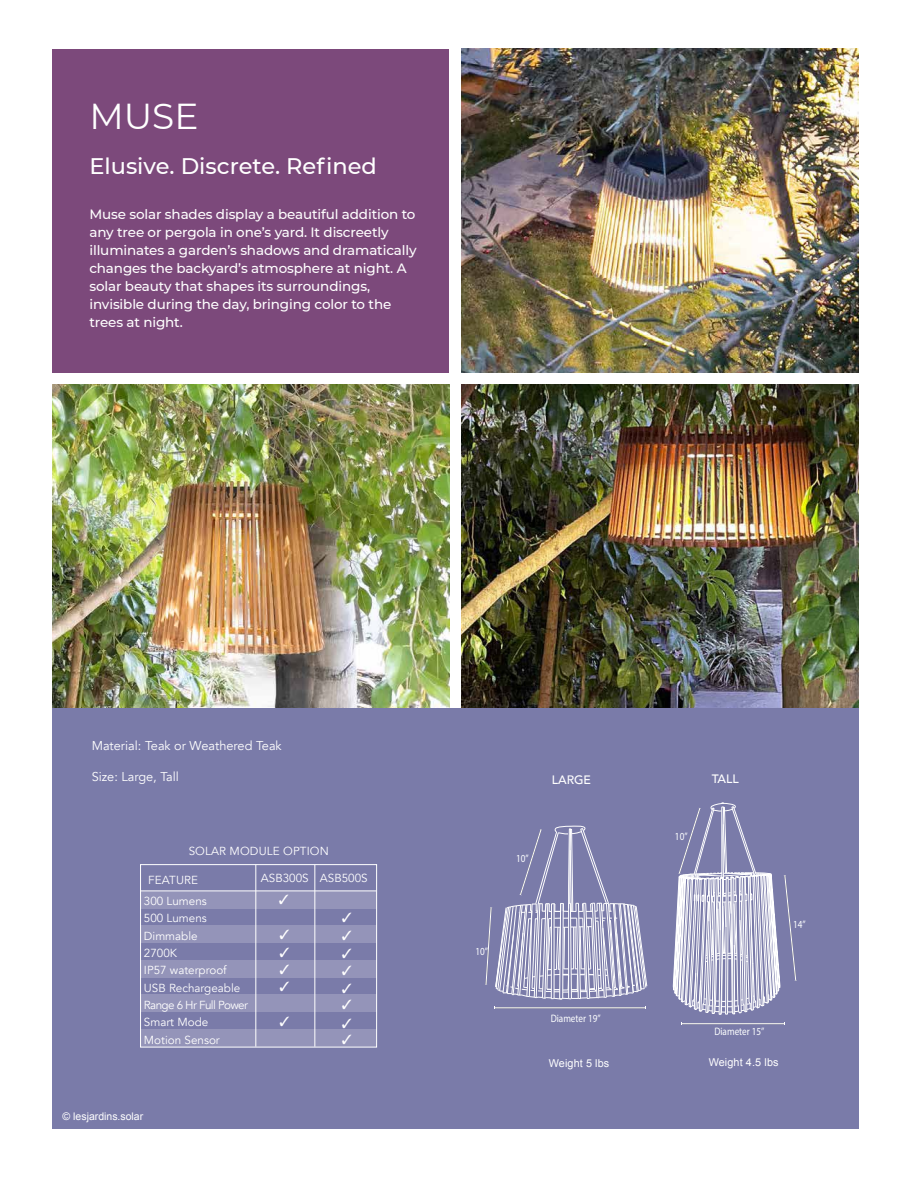
<style>
.page{position:relative;width:918px;height:1188px;background:#fff}
.page>*{position:absolute;margin:0;border:0;box-sizing:border-box;transform-origin:0 0}
.t1{font:36px "Montserrat";color:#fff}
.t2{font:500 22.5px "Montserrat";color:#fff}
.t3{font:500 13.5px/18px "Montserrat";letter-spacing:-.01em;color:#fff}
.t4{font:12.75px "Avenir";color:#fff}
.t5{font:500 12.15px "Avenir";color:#fff}
.t6{font:11.7px/17.4px "Avenir";color:#fff}
.t7{font:10.8px "Myriad Pro";color:#fdffff;scale:.85 1}
.t8{font:10.8px "Arial";letter-spacing:.01em;color:#fff}
.t9{font:10.5px "Arial";color:#fff}
</style>
<div class="page">
<div style="left:52px;top:49px;width:397px;height:324px;background:#7c497b"></div>
<img style="left:462px;top:385px;width:397px;height:323px">
<img style="left:52px;top:384px;width:397px;height:324px">
<img style="left:462px;top:49px;width:397px;height:324px">
<div style="left:52px;top:708px;width:807px;height:421px;background:#7a7ba9"></div>
<hr style="left:494px;top:1008px;width:152px;height:1px;background:#fff">
<svg style="left:485px;top:825px;width:162px;height:175px"></svg>
<svg style="left:673px;top:802px;width:124px;height:213px"></svg>
<hr style="left:682px;top:1023px;width:102px;height:1px;background:#fff">
<div style="left:140px;top:891px;width:236px;height:18px;background:#9494b9"></div>
<div style="left:140px;top:926px;width:236px;height:17px;background:#9494b9"></div>
<div style="left:140px;top:960px;width:236px;height:18px;background:#9494b9"></div>
<div style="left:140px;top:994px;width:236px;height:18px;background:#9494b9"></div>
<div style="left:140px;top:1029px;width:236px;height:17px;background:#9494b9"></div>
<div style="left:140px;top:864px;width:237px;height:183px;border:1px solid #fff"></div>
<hr style="left:140px;top:891px;width:236px;height:1px;background:#fff">
<hr style="left:256px;top:865px;width:1px;height:182px;background:#fff">
<hr style="left:315px;top:865px;width:1px;height:182px;background:#fff">
<h1 class="t1" style="left:89px;top:91px;width:111px">MUSE</h1>
<h2 class="t2" style="left:89px;top:150px;width:289px">Elusive. Discrete. Refined</h2>
<p class="t3" style="left:89px;top:204px;width:329px">Muse solar shades display a beautiful addition to any tree or pergola in one’s yard. It discreetly illuminates a garden’s shadows and dramatically changes the backyard’s atmosphere at night. A solar beauty that shapes its surroundings, invisible during the day, bringing color to the trees at night.</p>
<p class="t4" style="left:92px;top:739px;width:192px">Material: Teak or Weathered Teak</p>
<p class="t4" style="left:92px;top:769px;width:89px">Size: Large, Tall</p>
<p class="t6" style="left:189px;top:843px;width:142px">SOLAR MODULE OPTION</p>
<p class="t6" style="left:148px;top:871px;width:51px">FEATURE</p>
<p class="t6" style="left:144px;top:892px;width:106px">300 Lumens<br>500 Lumens<br>Dimmable<br>2700K<br>IP57 waterproof<br>USB Rechargeable<br>Range 6 Hr Full Power<br>Smart Mode<br>Motion Sensor</p>
<p class="t6" style="left:261px;top:870px;width:108px">ASB300S ASB500S</p>
<p class="t9" style="left:63px;top:1109px;width:82px">© lesjardins.solar</p>
<p class="t7" style="left:476px;top:944px;width:16px">10’’</p>
<p class="t7" style="left:516px;top:852px;width:16px">10’’</p>
<p class="t5" style="left:552px;top:769px;width:41px">LARGE</p>
<p class="t5" style="left:712px;top:768px;width:29px">TALL</p>
<p class="t7" style="left:675px;top:830px;width:16px">10’’</p>
<p class="t7" style="left:793px;top:918px;width:16px">14’’</p>
<p class="t7" style="left:551px;top:1012px;width:60px">Diameter 19’’</p>
<p class="t8" style="left:549px;top:1056px;width:62px">Weight 5 lbs</p>
<p class="t7" style="left:714px;top:1025px;width:60px">Diameter 15’’</p>
<p class="t8" style="left:709px;top:1055px;width:71px">Weight 4.5 lbs</p>
</div>
